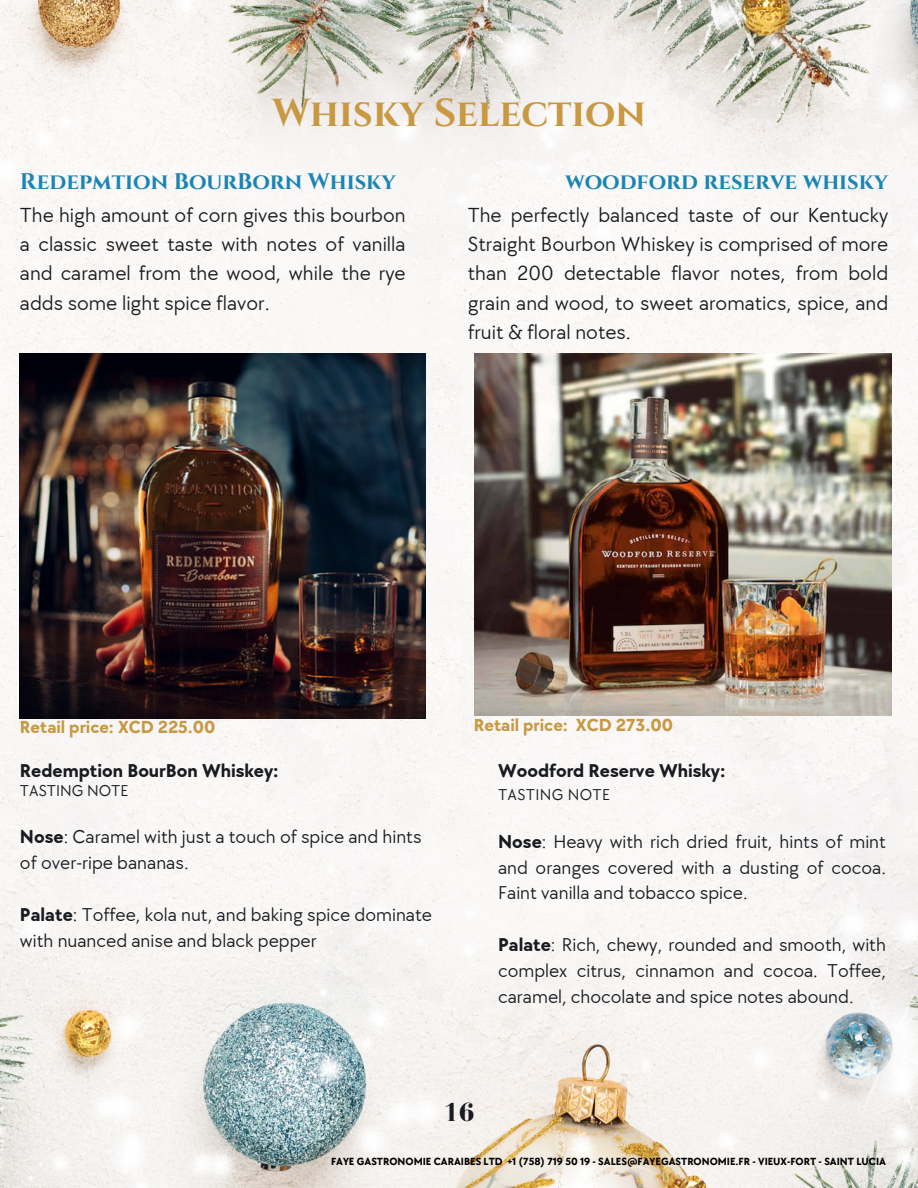
<style>
.page{position:relative;width:918px;height:1188px;background:#fff}
.page>*{position:absolute;margin:0;border:0;box-sizing:border-box;transform-origin:0 0}
.t1{font:700 39px "Cinzel";color:#c89842}
.t2{font:700 27px "Bodoni FLF";color:#181b20}
.t3{font:700 22.5px "Cinzel";color:#1a84b4}
.t4{font:21px/29.2px "TT Chocolates";color:#181b20;text-align:justify}
.t5{font:19.2px/25.8px "TT Chocolates";color:#181b20;text-align:justify}
.t6{font:700 19.2px "TT Chocolates";color:#181b20}
.t7{font:700 18px "TT Chocolates";color:#c89842}
.t8{font:16.2px "TT Chocolates";letter-spacing:.01em;color:#181b20}
.t9{font:700 10.65px "TT Chocolates";color:#000}
.s1{font-weight:700}
</style>
<div class="page">
<img style="left:0;top:0;width:918px;height:1188px">
<img style="left:474px;top:354px;width:418px;height:362px">
<img style="left:20px;top:354px;width:406px;height:364px">
<p class="t1" style="left:272px;top:88px;width:375px">Whisky Selection</p>
<p class="t3" style="left:20px;top:167px;width:377px">Redepmtion BourBorn Whisky</p>
<p class="t4" style="left:20px;top:201px;width:387px">The high amount of corn gives this bourbon a classic sweet taste with notes of vanilla and caramel from the wood, while the rye adds some light spice flavor.</p>
<p class="t3" style="left:565px;top:167px;width:325px">woodford reserve whisky</p>
<p class="t4" style="left:468px;top:201px;width:422px">The perfectly balanced taste of our Kentucky Straight Bourbon Whiskey is comprised of more than 200 detectable flavor notes, from bold grain and wood, to sweet aromatics, spice, and fruit &amp; floral notes.</p>
<p class="t7" style="left:20px;top:717px;width:197px">Retail price: XCD 225.00</p>
<p class="t7" style="left:474px;top:714px;width:201px">Retail price: XCD 273.00</p>
<p class="t6" style="left:20px;top:760px;width:260px">Redemption BourBon Whiskey:</p>
<p class="t8" style="left:20px;top:782px;width:110px">TASTING NOTE</p>
<p class="t5" style="left:20px;top:825px;width:403px"><span class="s1">Nose</span>: Caramel with just a touch of spice and hints of over-ripe bananas.</p>
<p class="t5" style="left:20px;top:902px;width:414px"><span class="s1">Palate</span>: Toffee, kola nut, and baking spice dominate with nuanced anise and black pepper</p>
<p class="t6" style="left:498px;top:760px;width:229px">Woodford Reserve Whisky:</p>
<p class="t8" style="left:498px;top:786px;width:114px">TASTING NOTE</p>
<p class="t5" style="left:498px;top:829px;width:389px"><span class="s1">Nose</span>: Heavy with rich dried fruit, hints of mint and oranges covered with a dusting of cocoa.<br>Faint vanilla and tobacco spice.</p>
<p class="t5" style="left:498px;top:933px;width:389px"><span class="s1">Palate</span>: Rich, chewy, rounded and smooth, with complex citrus, cinnamon and cocoa. Toffee, caramel, chocolate and spice notes abound.</p>
<p class="t2" style="left:443px;top:1097px;width:33px">16</p>
<p class="t9" style="left:331px;top:1156px;width:556px">FAYE GASTRONOMIE CARAIBES LTD +1 (758) 719 50 19 - SALES@FAYEGASTRONOMIE.FR - VIEUX-FORT - SAINT LUCIA</p>
</div>
